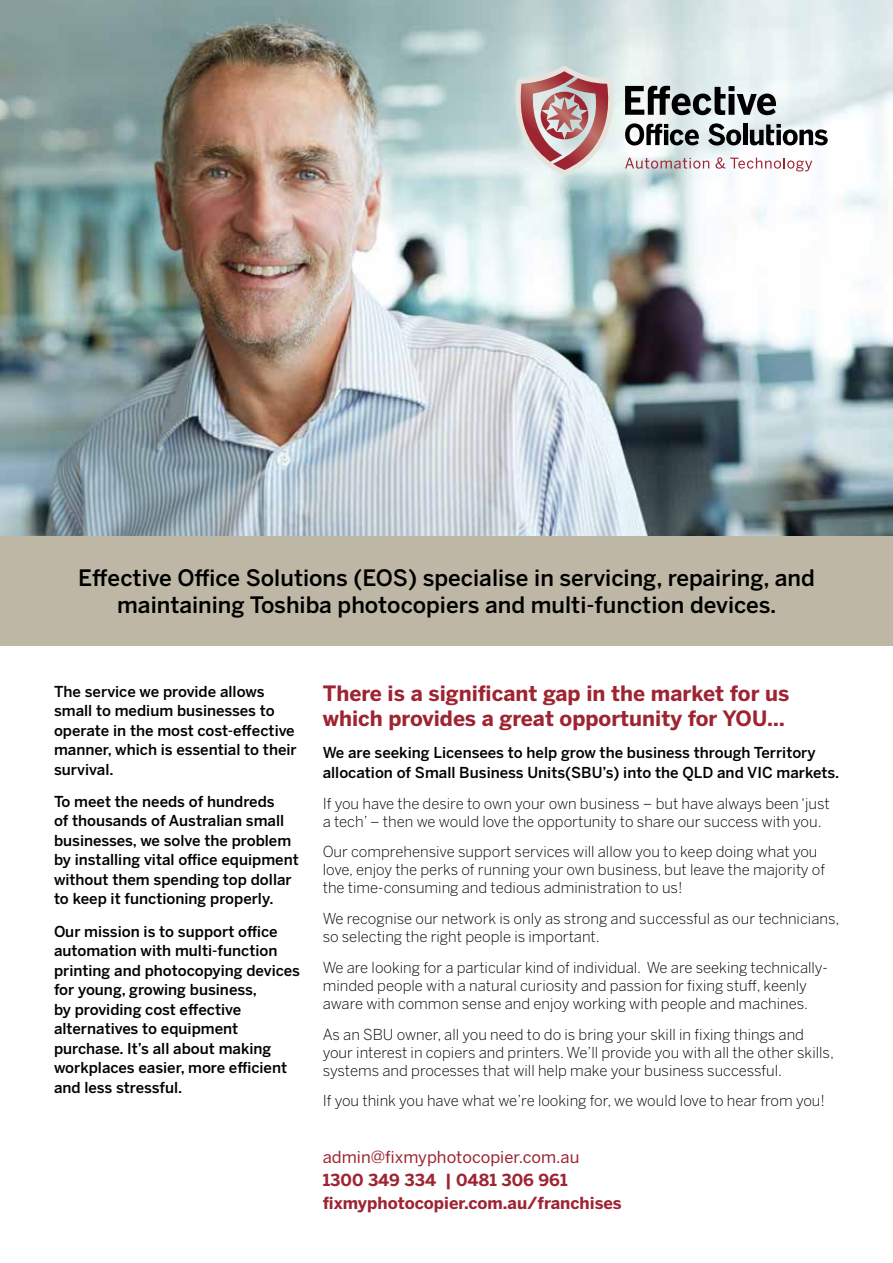
<style>
.page{position:relative;width:893px;height:1263px;background:#fff}
.page>*{position:absolute;margin:0;border:0;box-sizing:border-box;transform-origin:0 0}
.t1{font:500 22.5px/27px "Benton Sans";color:#000;text-align:center}
.t2{font:700 21px/25.2px "Benton Sans";color:#9e2432}
.t3{font:700 16.5px/23.1px "Benton Sans";color:#9e2432}
.t4{font:16.5px "Benton Sans";color:#9e2432}
.t5{font:300 15px/18px "Benton Sans";color:#000}
.t6{font:500 15px/19.5px "Benton Sans";color:#000}
</style>
<div class="page">
<img style="left:0;top:0;width:893px;height:536px">
<svg style="left:625px;top:86px;width:151px;height:29px;background:#787e7e"></svg>
<svg style="left:512px;top:66px;width:107px;height:109px;background:#c9acad"></svg>
<svg style="left:625px;top:158px;width:84px;height:11px"></svg>
<svg style="left:715px;top:157px;width:97px;height:14px"></svg>
<svg style="left:625px;top:123px;width:74px;height:22px"></svg>
<svg style="left:708px;top:123px;width:33px;height:22px"></svg>
<hr style="left:743px;top:124px;width:4px;height:21px;background:#000">
<svg style="left:750px;top:124px;width:78px;height:21px"></svg>
<div style="left:0;top:536px;width:893px;height:110px;background:#beb7a6"></div>
<h1 class="t1" style="left:78px;top:564px;width:738px">Effective Office Solutions (EOS) specialise in servicing, repairing, and maintaining Toshiba photocopiers and multi-function devices.</h1>
<p class="t6" style="left:54px;top:681px;width:244px">The service we provide allows small to medium businesses to operate in the most cost-effective manner, which is essential to their survival.</p>
<p class="t6" style="left:54px;top:791px;width:246px">To meet the needs of hundreds<br>of thousands of Australian small businesses, we solve the problem by installing vital office equipment without them spending top dollar to keep it functioning properly.</p>
<p class="t6" style="left:54px;top:921px;width:248px">Our mission is to support office automation with multi-function printing and photocopying devices for young, growing business,<br>by providing cost effective alternatives to equipment purchase. It’s all about making workplaces easier, more efficient and less stressful.</p>
<h2 class="t2" style="left:323px;top:680px;width:468px">There is a significant gap in the market for us which provides a great opportunity for YOU…</h2>
<p class="t6" style="left:323px;top:743px;width:518px">We are seeking Licensees to help grow the business through Territory allocation of Small Business Units(SBU’s) into the QLD and VIC markets.</p>
<p class="t5" style="left:323px;top:794px;width:509px">If you have the desire to own your own business – but have always been ‘just a tech’ – then we would love the opportunity to share our success with you.</p>
<p class="t5" style="left:323px;top:843px;width:504px">Our comprehensive support services will allow you to keep doing what you love, enjoy the perks of running your own business, but leave the majority of the time-consuming and tedious administration to us!</p>
<p class="t5" style="left:323px;top:909px;width:518px">We recognise our network is only as strong and successful as our technicians, so selecting the right people is important.</p>
<p class="t5" style="left:323px;top:958px;width:507px">We are looking for a particular kind of individual. We are seeking technically&shy;minded people with a natural curiosity and passion for fixing stuff, keenly aware with common sense and enjoy working with people and machines.</p>
<p class="t5" style="left:323px;top:1025px;width:513px">As an SBU owner, all you need to do is bring your skill in fixing things and your interest in copiers and printers. We’ll provide you with all the other skills, systems and processes that will help make your business successful.</p>
<p class="t5" style="left:323px;top:1092px;width:504px">If you think you have what we’re looking for, we would love to hear from you!</p>
<p class="t4" style="left:323px;top:1147px;width:258px">admin@fixmyphotocopier.com.au</p>
<p class="t3" style="left:323px;top:1168px;width:300px">1300 349 334 | 0481 306 961 fixmyphotocopier.com.au/franchises</p>
</div>
